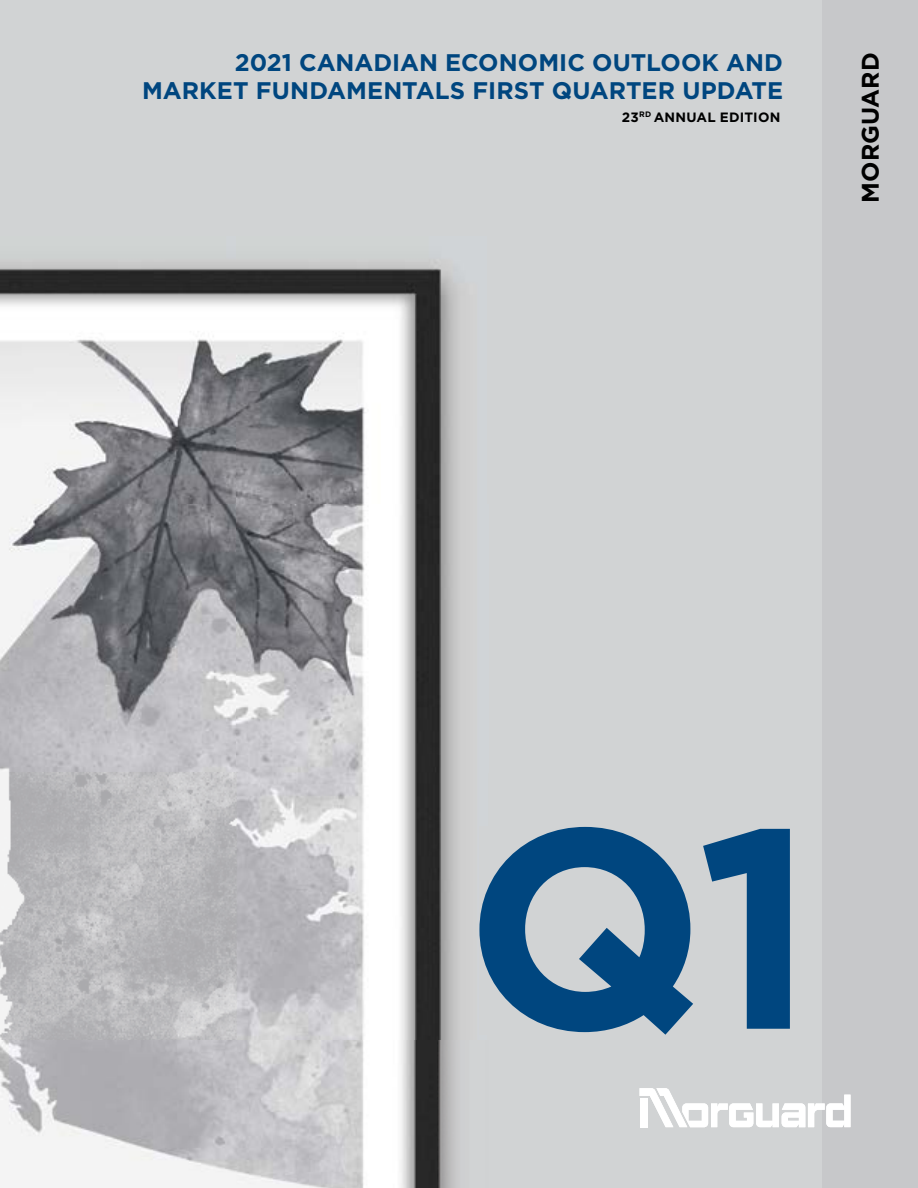
<style>
.page{position:relative;width:918px;height:1188px;background:#d1d3d4}
.page>*{position:absolute;margin:0;border:0;box-sizing:border-box;transform-origin:0 0}
.t1{font:700 283.5px "Gotham";color:#00467f}
.t2{font:700 24px/28.5px "Gotham";color:#00467f;text-align:right}
.t3{font:700 24px "Gotham";letter-spacing:.005em;color:#000}
.t4{font:700 13.5px "Gotham";letter-spacing:.015em;color:#000}
</style>
<div class="page">
<div style="left:822px;top:0;width:96px;height:1188px;background:#c7c8ca"></div>
<svg style="left:640px;top:1088px;width:211px;height:39px"></svg>
<img style="left:0;top:262px;width:458px;height:926px">
<img style="left:479px;top:837px;width:59px;height:186px">
<p class="t2" style="left:142px;top:47px;width:642px">2021 CANADIAN ECONOMIC OUTLOOK AND<br>MARKET FUNDAMENTALS FIRST QUARTER UPDATE</p>
<p class="t4" style="left:622px;top:109px;width:160px">23<sup>RD</sup> ANNUAL EDITION</p>
<p class="t3" style="left:857px;top:203px;width:152px;rotate:-90deg">MORGUARD</p>
<h1 class="t1" style="left:464px;top:765px;width:353px">Q1</h1>
</div>
